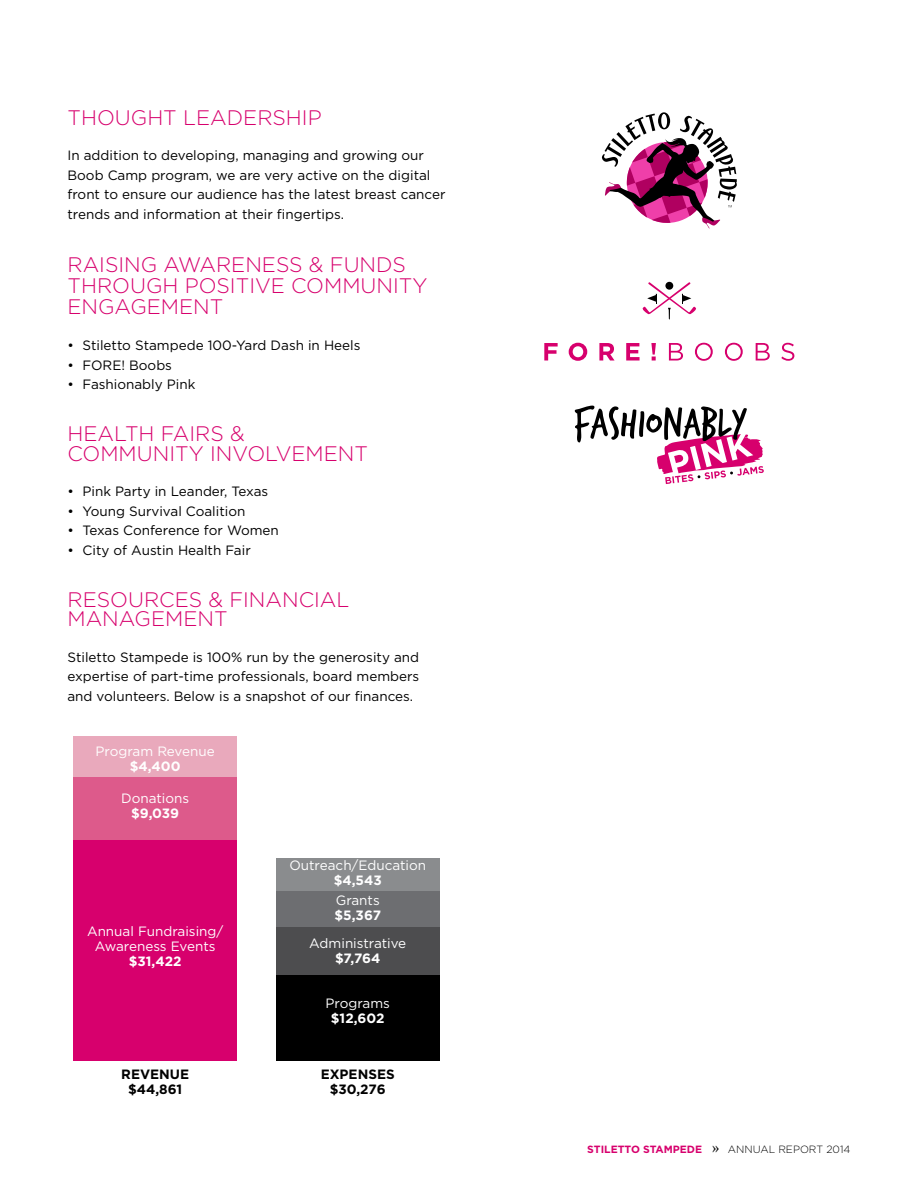
<style>
.page{position:relative;width:918px;height:1188px;background:#fff}
.page>*{position:absolute;margin:0;border:0;box-sizing:border-box;transform-origin:0 0}
.t1{font:300 21px/21px "Gotham";color:#d7006d}
.t2{font:13.5px/19.5px "Gotham";color:#000}
.t3{font:13.5px/15px "Gotham";color:#fff;text-align:center}
.t4{font:700 13.5px "Gotham";color:#fff}
.t5{font:700 13.5px/15px "Gotham";color:#000;text-align:center}
.t6{font:700 10.5px "Gotham";color:#d7006d}
.s1{font-family:"Minion Pro";font-weight:400;font-size:18px;color:#000}
.s2{font-weight:300;color:#000}
</style>
<div class="page">
<div style="left:74px;top:839px;width:163px;height:222px;background:#d7006d"></div>
<div style="left:74px;top:736px;width:163px;height:42px;background:#e9a9bc"></div>
<div style="left:276px;top:975px;width:163px;height:86px;background:#000"></div>
<div style="left:276px;top:927px;width:163px;height:48px;background:#4d4d4f"></div>
<div style="left:74px;top:777px;width:163px;height:63px;background:#dd5a8b"></div>
<div style="left:276px;top:890px;width:163px;height:37px;background:#6d6e71"></div>
<div style="left:276px;top:858px;width:163px;height:32px;background:#8a8c8e"></div>
<svg style="left:575px;top:406px;width:189px;height:78px"></svg>
<svg style="left:544px;top:343px;width:14px;height:18px"></svg>
<svg style="left:569px;top:343px;width:18px;height:18px"></svg>
<svg style="left:599px;top:343px;width:16px;height:18px"></svg>
<svg style="left:626px;top:343px;width:14px;height:18px"></svg>
<svg style="left:651px;top:343px;width:5px;height:18px"></svg>
<svg style="left:669px;top:343px;width:14px;height:18px"></svg>
<svg style="left:695px;top:343px;width:18px;height:18px"></svg>
<svg style="left:725px;top:343px;width:18px;height:18px"></svg>
<svg style="left:756px;top:343px;width:14px;height:18px"></svg>
<svg style="left:781px;top:343px;width:13px;height:18px"></svg>
<svg style="left:642px;top:282px;width:54px;height:38px"></svg>
<svg style="left:602px;top:112px;width:135px;height:116px"></svg>
<h1 class="t1" style="left:68px;top:106px;width:256px">THOUGHT LEADERSHIP</h1>
<p class="t2" style="left:68px;top:146px;width:380px">In addition to developing, managing and growing our Boob Camp program, we are very active on the digital front to ensure our audience has the latest breast cancer trends and information at their fingertips.</p>
<h1 class="t1" style="left:68px;top:254px;width:362px">RAISING AWARENESS &amp; FUNDS<br>THROUGH POSITIVE COMMUNITY<br>ENGAGEMENT</h1>
<p class="t2" style="left:68px;top:335px;width:295px">• Stiletto Stampede 100-Yard Dash in Heels</p>
<p class="t2" style="left:68px;top:355px;width:106px">• FORE! Boobs</p>
<p class="t2" style="left:68px;top:374px;width:129px">• Fashionably Pink</p>
<h1 class="t1" style="left:68px;top:423px;width:302px;line-height:19.5px">HEALTH FAIRS &amp;<br>COMMUNITY INVOLVEMENT</h1>
<p class="t2" style="left:68px;top:481px;width:202px">• Pink Party in Leander, Texas</p>
<p class="t2" style="left:68px;top:501px;width:179px">• Young Survival Coalition</p>
<p class="t2" style="left:68px;top:520px;width:213px">• Texas Conference for Women</p>
<p class="t2" style="left:68px;top:540px;width:185px">• City of Austin Health Fair</p>
<h1 class="t1" style="left:68px;top:589px;width:284px;line-height:19.5px">RESOURCES &amp; FINANCIAL<br>MANAGEMENT</h1>
<p class="t2" style="left:68px;top:647px;width:353px;text-align:justify">Stiletto Stampede is 100% run by the generosity and expertise of part-time professionals, board members and volunteers. Below is a snapshot of our finances.</p>
<p class="t3" style="left:96px;top:744px;width:121px">Program Revenue</p>
<p class="t4" style="left:130px;top:758px;width:52px">$4,400</p>
<p class="t3" style="left:121px;top:790px;width:70px">Donations</p>
<p class="t4" style="left:131px;top:804px;width:50px">$9,039</p>
<p class="t3" style="left:87px;top:924px;width:138px">Annual Fundraising/<br>Awareness Events</p>
<p class="t4" style="left:129px;top:953px;width:54px">$31,422</p>
<p class="t3" style="left:289px;top:858px;width:138px">Outreach/Education</p>
<p class="t4" style="left:334px;top:872px;width:50px">$4,543</p>
<p class="t3" style="left:336px;top:892px;width:46px">Grants</p>
<p class="t4" style="left:335px;top:906px;width:48px">$5,367</p>
<p class="t3" style="left:309px;top:936px;width:98px">Administrative</p>
<p class="t4" style="left:335px;top:950px;width:47px">$7,764</p>
<p class="t3" style="left:326px;top:996px;width:66px">Programs</p>
<p class="t4" style="left:331px;top:1010px;width:55px">$12,602</p>
<p class="t5" style="left:121px;top:1067px;width:69px">REVENUE $44,861</p>
<p class="t5" style="left:321px;top:1067px;width:75px">EXPENSES $30,276</p>
<p class="t6" style="left:587px;top:1143px;width:265px">STILETTO STAMPEDE <span class="s1">»</span> <span class="s2">ANNUAL REPORT 2014</span></p>
</div>
